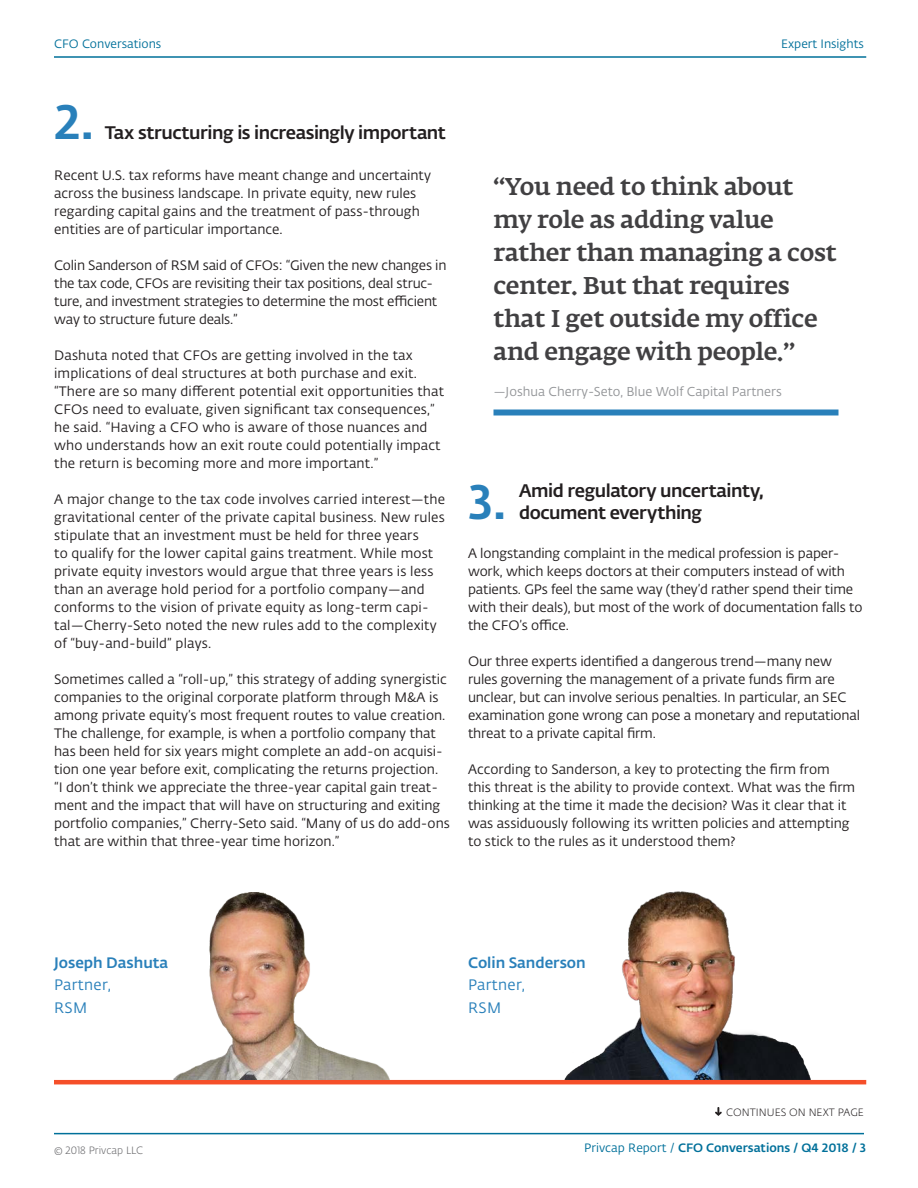
<style>
.page{position:relative;width:918px;height:1188px;background:#fff}
.page>*{position:absolute;margin:0;border:0;box-sizing:border-box;transform-origin:0 0}
.t1{font:500 48px "Fedra Sans Alt Pro";color:#2980ba}
.t2{font:500 24px/33px "Fedra Serif A Std";letter-spacing:-.01em;color:#414042}
.BodyCopy_ParaIndent{font:500 18px/21.6px "Fedra Sans Alt Pro";letter-spacing:-.025em;color:#231f20}
.t3{font:500 15px "Fedra Sans Alt Pro";color:#2980ba}
.t4{font:15px "Fedra Sans Alt Pro";letter-spacing:.02em;color:#2980ba}
.BodyCopy_ParaIndent-2{font:13.5px/18px "Fedra Sans Alt Pro";color:#231f20}
.Quote_Identification{font:12.75px "Fedra Sans Alt Pro";color:#939598}
.BodyCopy_ParaIndent-3{font:500 12px "Fedra Sans Alt Pro";color:#00709a}
.t5{font:12px "Fedra Sans Alt Pro";color:#00709a}
.t6{font:300 10.5px "Fedra Sans Alt Pro";color:#231f20}
.t7{font:300 10.5px "Fedra Sans Alt Pro";color:#636366}
.s1{font-weight:400}
</style>
<div class="page">
<img style="left:562px;top:892px;width:251px;height:188px">
<hr style="left:54px;top:56px;width:812px;height:2px;background:#00709a">
<hr style="left:54px;top:1133px;width:810px;height:1px;background:#00709a">
<hr style="left:54px;top:1080px;width:812px;height:4px;background:#f54f29">
<img style="left:166px;top:893px;width:224px;height:187px">
<svg style="left:715px;top:1107px;width:7px;height:9px"></svg>
<div style="left:494px;top:410px;width:344px;height:6px;background:#2980ba"></div>
<p class="t5" style="left:54px;top:35px;width:109px">CFO Conversations</p>
<p class="t5" style="left:781px;top:35px;width:84px">Expert Insights</p>
<p class="t1" style="left:54px;top:86px;width:41px">2.</p>
<p class="BodyCopy_ParaIndent" style="left:105px;top:121px;width:343px">Tax structuring is increasingly important</p>
<p class="BodyCopy_ParaIndent-2" style="left:54px;top:166px;width:378px">Recent U.S. tax reforms have meant change and uncertainty across the business landscape. In private equity, new rules regarding capital gains and the treatment of pass-through entities are of particular importance.</p>
<p class="BodyCopy_ParaIndent-2" style="left:54px;top:256px;width:394px">Colin Sanderson of RSM said of CFOs: “Given the new changes in the tax code, CFOs are revisiting their tax positions, deal struc&shy;ture, and investment strategies to determine the most efficient way to structure future deals.”</p>
<p class="BodyCopy_ParaIndent-2" style="left:54px;top:346px;width:392px">Dashuta noted that CFOs are getting involved in the tax implications of deal structures at both purchase and exit. “There are so many different potential exit opportunities that CFOs need to evaluate, given significant tax consequences,” he said. “Having a CFO who is aware of those nuances and who understands how an exit route could potentially impact the return is becoming more and more important.”</p>
<p class="BodyCopy_ParaIndent-2" style="left:54px;top:490px;width:392px">A major change to the tax code involves carried interest—the gravitational center of the private capital business. New rules stipulate that an investment must be held for three years<br>to qualify for the lower capital gains treatment. While most private equity investors would argue that three years is less than an average hold period for a portfolio company—and conforms to the vision of private equity as long-term capi&shy;tal—Cherry-Seto noted the new rules add to the complexity of “buy-and-build” plays.</p>
<p class="BodyCopy_ParaIndent-2" style="left:54px;top:670px;width:397px">Sometimes called a “roll-up,” this strategy of adding synergistic companies to the original corporate platform through M&amp;A is among private equity’s most frequent routes to value creation.<br>The challenge, for example, is when a portfolio company that has been held for six years might complete an add-on acquisi&shy;tion one year before exit, complicating the returns projection. “I don’t think we appreciate the three-year capital gain treat&shy;ment and the impact that will have on structuring and exiting portfolio companies,” Cherry-Seto said. “Many of us do add-ons that are within that three-year time horizon.”</p>
<p class="t2" style="left:494px;top:172px;width:345px">“You need to think about my role as adding value rather than managing a cost center. But that requires that I get outside my office and engage with people.”</p>
<p class="Quote_Identification" style="left:494px;top:383px;width:290px">—Joshua Cherry-Seto, Blue Wolf Capital Partners</p>
<p class="t1" style="left:468px;top:466px;width:39px">3.</p>
<p class="BodyCopy_ParaIndent" style="left:519px;top:479px;width:246px">Amid regulatory uncertainty, document everything</p>
<p class="BodyCopy_ParaIndent-2" style="left:468px;top:544px;width:396px">A longstanding complaint in the medical profession is paper&shy;work, which keeps doctors at their computers instead of with patients. GPs feel the same way (they’d rather spend their time with their deals), but most of the work of documentation falls to the CFO’s office.</p>
<p class="BodyCopy_ParaIndent-2" style="left:468px;top:652px;width:394px">Our three experts identified a dangerous trend—many new rules governing the management of a private funds firm are unclear, but can involve serious penalties. In particular, an SEC examination gone wrong can pose a monetary and reputational threat to a private capital firm.</p>
<p class="BodyCopy_ParaIndent-2" style="left:468px;top:760px;width:389px">According to Sanderson, a key to protecting the firm from this threat is the ability to provide context. What was the firm thinking at the time it made the decision? Was it clear that it was assiduously following its written policies and attempting to stick to the rules as it understood them?</p>
<p class="t3" style="left:54px;top:951px;width:116px">Joseph Dashuta</p>
<p class="t4" style="left:54px;top:975px;width:59px">Partner,</p>
<p class="t4" style="left:54px;top:997px;width:35px">RSM</p>
<p class="t3" style="left:468px;top:951px;width:119px">Colin Sanderson</p>
<p class="t4" style="left:468px;top:975px;width:59px">Partner,</p>
<p class="t4" style="left:468px;top:997px;width:35px">RSM</p>
<p class="t6" style="left:726px;top:1105px;width:139px">CONTINUES ON NEXT PAGE</p>
<p class="t7" style="left:54px;top:1143px;width:91px">© 2018 Privcap LLC</p>
<p class="BodyCopy_ParaIndent-3" style="left:584px;top:1139px;width:283px"><span class="s1">Privcap Report /</span> CFO Conversations / Q4 2018 / 3</p>
</div>
